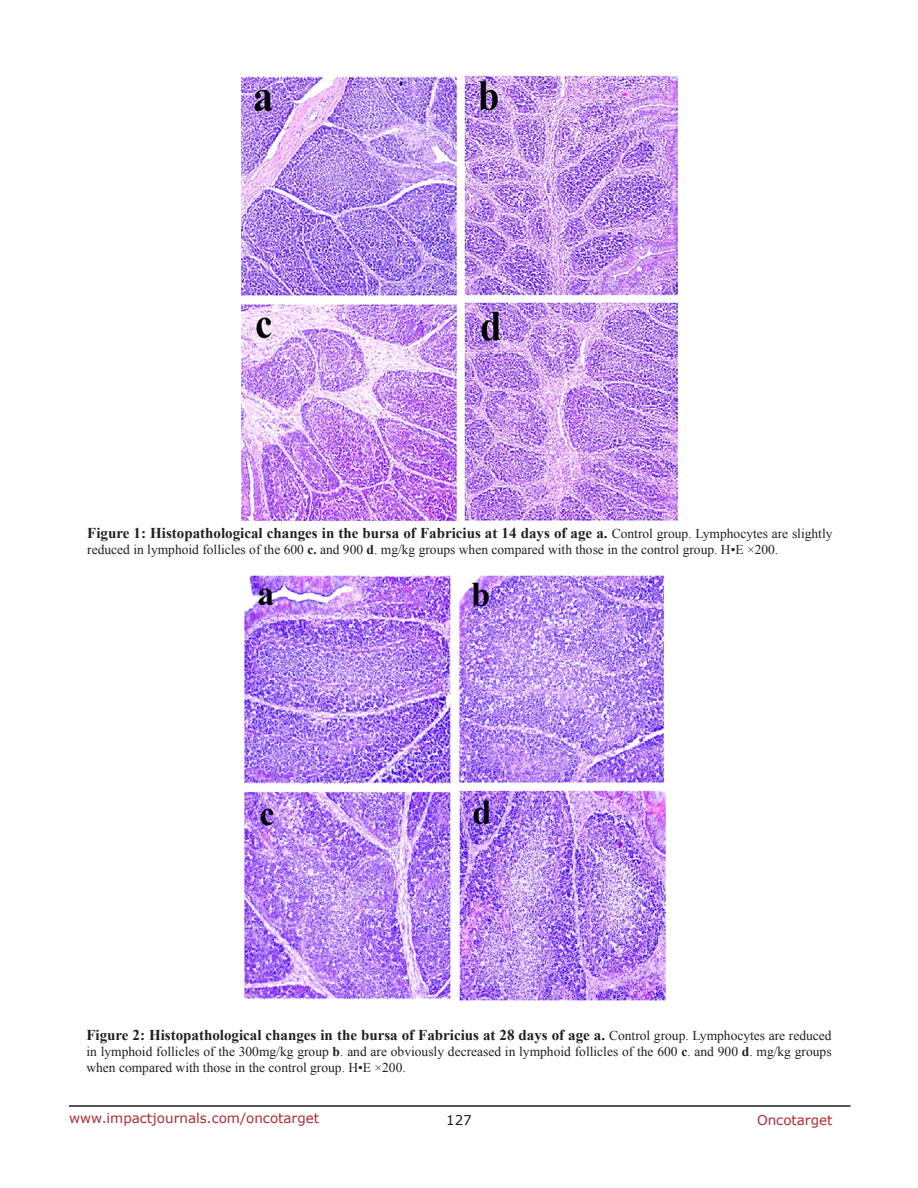
<style>
.page{position:relative;width:918px;height:1188px;background:#fff}
.page>*{position:absolute;margin:0;border:0;box-sizing:border-box;transform-origin:0 0}
.FigureText{font:700 15px "Times New Roman";color:#221f22}
.FigureText-2{font:13.5px/16.2px "Times New Roman";color:#221f22}
.t1{font:13.5px "Verdana";color:#ac2b31}
.t2{font:13.5px "Verdana";color:#221f22}
.s1{font-weight:400;font-size:13.5px}
.s2{font-weight:700}
</style>
<div class="page">
<hr style="left:69px;top:1105px;width:781px;height:2px;background:#231f20">
<img style="left:242px;top:76px;width:436px;height:444px">
<img style="left:244px;top:574px;width:422px;height:427px">
<p class="FigureText" style="left:87px;top:522px;width:747px">Figure 1: Histopathological changes in the bursa of Fabricius at 14 days of age a. <span class="s1">Control group. Lymphocytes are slightly</span></p>
<p class="FigureText-2" style="left:87px;top:541px;width:692px">reduced in lymphoid follicles of the 600 <span class="s2">c.</span> and 900 <span class="s2">d</span>. mg/kg groups when compared with those in the control group. H•E ×200.</p>
<p class="FigureText" style="left:86px;top:1025px;width:747px">Figure 2: Histopathological changes in the bursa of Fabricius at 28 days of age a. <span class="s1">Control group. Lymphocytes are reduced</span></p>
<p class="FigureText-2" style="left:86px;top:1043px;width:747px">in lymphoid follicles of the 300mg/kg group <span class="s2">b</span>. and are obviously decreased in lymphoid follicles of the 600 <span class="s2">c</span>. and 900 <span class="s2">d</span>. mg/kg groups when compared with those in the control group. H•E ×200.</p>
<p class="t1" style="left:69px;top:1109px;width:252px">www.impactjournals.com/oncotarget</p>
<p class="t2" style="left:446px;top:1111px;width:27px">127</p>
<p class="t1" style="left:757px;top:1111px;width:77px">Oncotarget</p>
</div>
